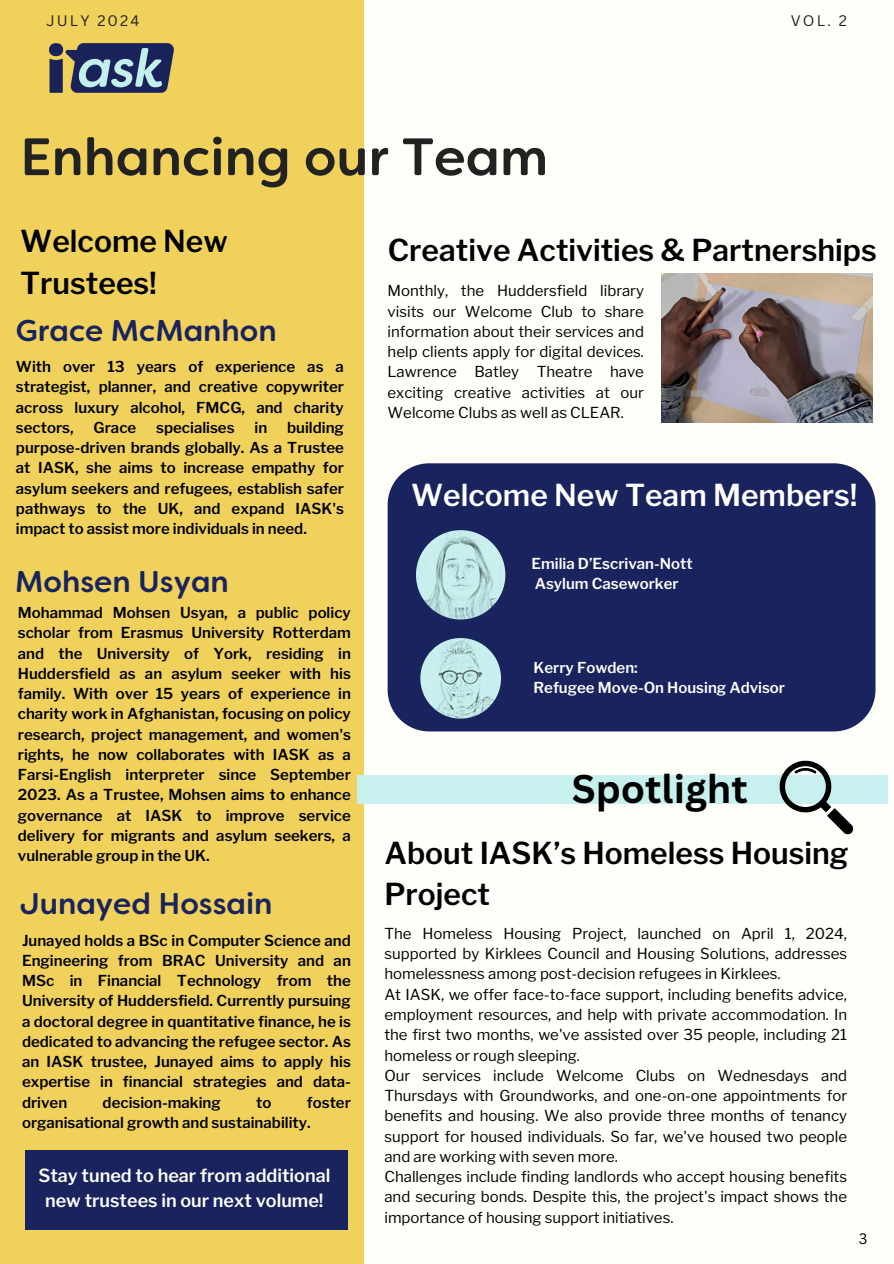
<style>
.page{position:relative;width:894px;height:1264px;background:#fff}
.page>*{position:absolute;margin:0;border:0;box-sizing:border-box;transform-origin:0 0}
.t1{font:500 52.5px "Filson Soft W03";color:#222}
.t2{font:700 39px "Canva Sans";color:#000}
.t3{font:600 30px/41.7px "Libre Franklin";color:#000}
.t4{font:500 30px "Filson Soft W03";color:#19235d}
.t5{font:600 30px "Libre Franklin";color:#fff}
.t6{font:600 18px/24.8px "Libre Franklin";color:#fff;text-align:center}
.t7{font:600 15px/20.2px "Libre Franklin";color:#000;text-align:justify}
.t8{font:15px/20.2px "Libre Franklin";color:#000;text-align:justify}
.t9{font:600 15px/20.2px "Libre Franklin";color:#fff}
.t10{font:14.85px "Canva Sans";letter-spacing:.14em;color:#222}
.t11{font:14.85px "Canva Sans";color:#000}
</style>
<div class="page">
<div style="left:0;top:0;width:893px;height:1263px;background:#fffff9"></div>
<div style="left:0;top:0;width:363px;height:1263px;background:#f0d15b"></div>
<img style="left:49px;top:43px;width:125px;height:50px">
<div style="left:387px;top:463px;width:488px;height:268px;background:#19235d"></div>
<img style="left:420px;top:638px;width:81px;height:80px;border-radius:50%">
<img style="left:416px;top:530px;width:89px;height:89px;border-radius:50%">
<div style="left:358px;top:775px;width:529px;height:29px;background:#c7f0ef"></div>
<svg style="left:779px;top:760px;width:74px;height:74px"></svg>
<img style="left:661px;top:273px;width:211px;height:149px">
<div style="left:25px;top:1150px;width:322px;height:79px;background:#19235d"></div>
<h6 class="t10" style="left:46px;top:10px;width:94px">JULY 2024</h6>
<p class="t10" style="left:790px;top:10px;width:58px">VOL. 2</p>
<p class="t1" style="left:20px;top:123px;width:529px">Enhancing our Team</p>
<h3 class="t3" style="left:20px;top:220px;width:209px">Welcome New<br>Trustees!</h3>
<p class="t3" style="left:387px;top:229px;width:490px">Creative Activities &amp; Partnerships</p>
<p class="t8" style="left:387px;top:281px;width:258px">Monthly, the Huddersfield library visits our Welcome Club to share information about their services and help clients apply for digital devices.<br>Lawrence Batley Theatre have exciting creative activities at our Welcome Clubs as well as CLEAR.</p>
<h3 class="t4" style="left:16px;top:311px;width:262px">Grace McManhon</h3>
<h6 class="t7" style="left:16px;top:356px;width:329px">With over 13 years of experience as a strategist, planner, and creative copywriter across luxury alcohol, FMCG, and charity sectors,</h6>
<h6 class="t7" style="left:94px;top:417px;width:44px">Grace</h6>
<h6 class="t7" style="left:156px;top:417px;width:80px">specialises</h6>
<h6 class="t7" style="left:254px;top:417px;width:14px">in</h6>
<h6 class="t7" style="left:16px;top:417px;width:329px;text-indent:271px">building purpose-driven brands globally. As a Trustee at IASK, she aims to increase empathy for asylum seekers and refugees, establish safer pathways to the UK, and expand IASK's impact to assist more individuals in need.</h6>
<p class="t5" style="left:411px;top:476px;width:448px">Welcome New Team Members!</p>
<p class="t4" style="left:15px;top:562px;width:215px">Mohsen Usyan</p>
<h3 class="t7" style="left:18px;top:602px;width:334px">Mohammad Mohsen Usyan, a public policy scholar from Erasmus University Rotterdam and the University of York, residing in Huddersfield as an asylum seeker with his family. With over 15 years of experience in charity work in Afghanistan, focusing on policy research, project management, and women's rights, he now collaborates with IASK as a Farsi-English interpreter since September 2023. As a Trustee, Mohsen aims to enhance governance at IASK to improve service delivery for migrants and asylum seekers, a vulnerable group in the UK.</h3>
<p class="t4" style="left:20px;top:884px;width:254px">Junayed Hossain</p>
<h6 class="t7" style="left:22px;top:930px;width:330px">Junayed holds a BSc in Computer Science and Engineering from BRAC University and an MSc in Financial Technology from the University of Huddersfield. Currently pursuing a doctoral degree in quantitative finance, he is dedicated to advancing the refugee sector. As an IASK trustee, Junayed aims to apply his expertise in financial strategies and data&shy;driven</h6>
<h6 class="t7" style="left:22px;top:1092px;width:330px;text-indent:285px">foster organisational growth and sustainability.</h6>
<h6 class="t7" style="left:103px;top:1092px;width:120px">decision-making</h6>
<h6 class="t7" style="left:256px;top:1092px;width:17px">to</h6>
<p class="t6" style="left:38px;top:1163px;width:293px">Stay tuned to hear from additional new trustees in our next volume!</p>
<h6 class="t9" style="left:531px;top:553px;width:163px">Emilia D’Escrivan-Nott<br>Asylum Caseworker</h6>
<h4 class="t9" style="left:533px;top:657px;width:253px">Kerry Fowden:<br>Refugee Move-On Housing Advisor</h4>
<h6 class="t2" style="left:571px;top:761px;width:177px">Spotlight</h6>
<h3 class="t3" style="left:384px;top:831px;width:465px">About IASK’s Homeless Housing<br>Project</h3>
<h5 class="t8" style="left:384px;top:923px;width:464px">The Homeless Housing Project, launched on April 1, 2024, supported by Kirklees Council and Housing Solutions, addresses homelessness among post-decision refugees in Kirklees.</h5>
<h5 class="t8" style="left:384px;top:984px;width:464px">At IASK, we offer face-to-face support, including benefits advice, employment resources, and help with private accommodation. In the first two months, we've assisted over 35 people, including 21 homeless or rough sleeping.</h5>
<h1 class="t8" style="left:384px;top:1065px;width:464px">Our services include Welcome Clubs on Wednesdays and Thursdays with Groundworks, and one-on-one appointments for benefits and housing. We also provide three months of tenancy support for housed individuals. So far, we've housed two people and are working with seven more.</h1>
<h3 class="t8" style="left:384px;top:1166px;width:464px">Challenges include finding landlords who accept housing benefits and securing bonds. Despite this, the project's impact shows the importance of housing support initiatives.</h3>
<h2 class="t11" style="left:858px;top:1228px;width:10px">3</h2>
</div>
